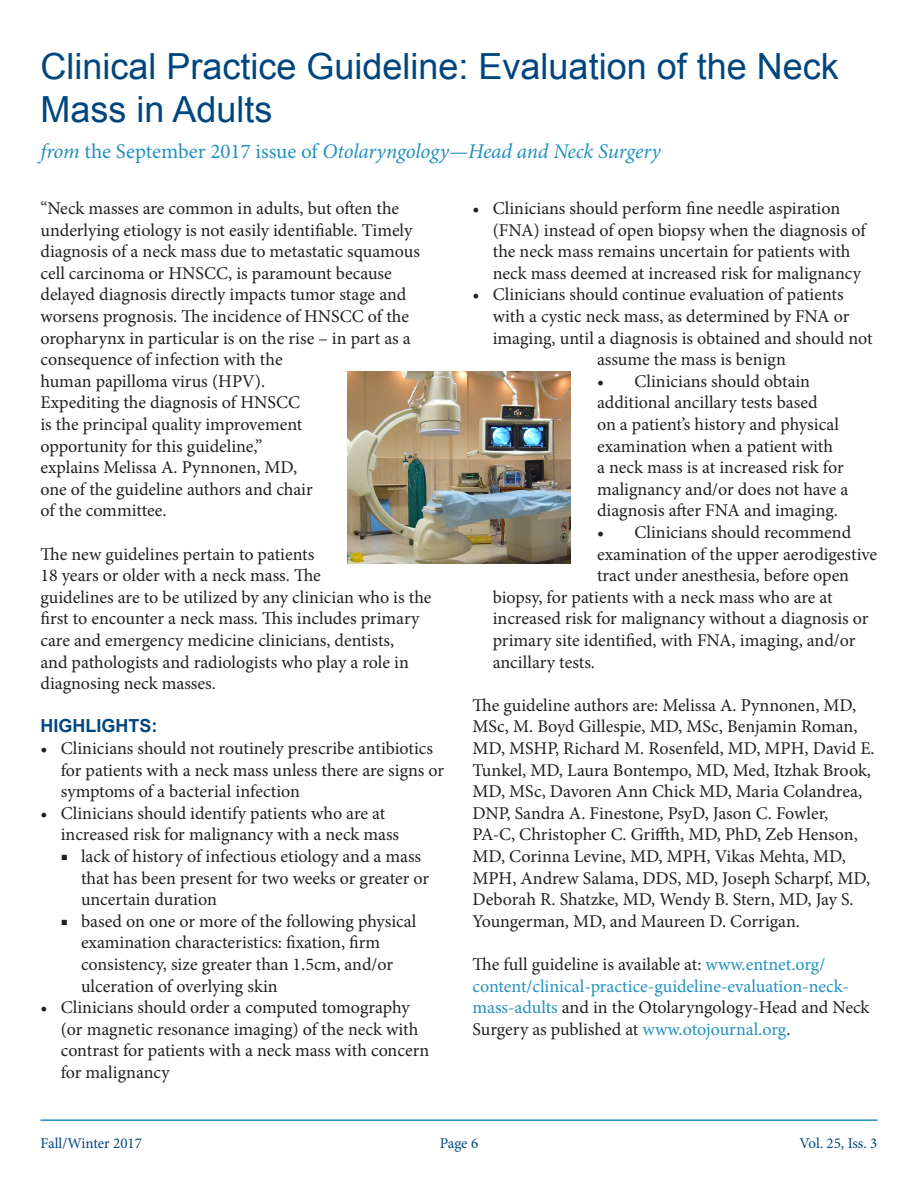
<style>
.page{position:relative;width:918px;height:1188px;background:#fff}
.page>*{position:absolute;margin:0;border:0;box-sizing:border-box;transform-origin:0 0}
.t1{font:36px/43.2px "Arial";color:#00467e}
.t2{font:italic 21px "Minion Pro";letter-spacing:-.005em;color:#2191bf}
.t3{font:18px/21.6px "Minion Pro";color:#231f20}
.t4{font:18px/21.6px "Minion Pro";color:#2191bf}
.t5{font:700 18px "Arial";color:#00467e}
.t6{font:15px "Minion Pro";letter-spacing:-.005em;color:#00467e}
.s1{font-style:normal}
.s2{color:#231f20}
</style>
<div class="page">
<hr style="left:40px;top:1119px;width:838px;height:2px;background:#2191bf">
<img style="left:348px;top:371px;width:222px;height:193px">
<h1 class="t1" style="left:40px;top:45px;width:800px">Clinical Practice Guideline: Evaluation of the Neck<br>Mass in Adults</h1>
<p class="t2" style="left:40px;top:137px;width:622px">from <span class="s1">the September 2017 issue of</span> Otolaryngology—Head and Neck Surgery</p>
<p class="t3" style="left:40px;top:198px;width:381px">“Neck masses are common in adults, but often the underlying etiology is not easily identifiable. Timely diagnosis of a neck mass due to metastatic squamous cell carcinoma or HNSCC, is paramount because delayed diagnosis directly impacts tumor stage and worsens prognosis. The incidence of HNSCC of the oropharynx in particular is on the rise – in part as a consequence of infection with the<br>human papilloma virus (HPV).<br>Expediting the diagnosis of HNSCC<br>is the principal quality improvement<br>opportunity for this guideline,”<br>explains Melissa A. Pynnonen, MD,<br>one of the guideline authors and chair<br>of the committee.</p>
<p class="t3" style="left:40px;top:543px;width:393px">The new guidelines pertain to patients<br>18 years or older with a neck mass. The<br>guidelines are to be utilized by any clinician who is the first to encounter a neck mass. This includes primary care and emergency medicine clinicians, dentists,<br>and pathologists and radiologists who play a role in diagnosing neck masses.</p>
<p class="t5" style="left:40px;top:714px;width:118px">High lights:</p>
<p class="t3" style="left:61px;top:738px;width:385px;text-indent:-20px">• Clinicians should not routinely prescribe antibiotics for patients with a neck mass unless there are signs or symptoms of a bacterial infection</p>
<p class="t3" style="left:61px;top:802px;width:340px;text-indent:-20px">• Clinicians should identify patients who are at increased risk for malignancy with a neck mass</p>
<p class="t3" style="left:81px;top:846px;width:350px;text-indent:-20px">■ lack of history of infectious etiology and a mass that has been present for two weeks or greater or uncertain duration</p>
<p class="t3" style="left:81px;top:910px;width:337px;text-indent:-20px">■ based on one or more of the following physical examination characteristics: fixation, firm consistency, size greater than 1.5cm, and/or ulceration of overlying skin</p>
<p class="t3" style="left:61px;top:997px;width:370px;text-indent:-20px">• Clinicians should order a computed tomography (or magnetic resonance imaging) of the neck with contrast for patients with a neck mass with concern for malignancy</p>
<p class="t3" style="left:493px;top:198px;width:374px;text-indent:-20px">• Clinicians should perform fine needle aspiration (FNA) instead of open biopsy when the diagnosis of the neck mass remains uncertain for patients with neck mass deemed at increased risk for malignancy</p>
<p class="t3" style="left:472px;top:284px;width:373px">• Clinicians should continue evaluation of patients</p>
<p class="t3" style="left:493px;top:306px;width:358px">with a cystic neck mass, as determined by FNA or</p>
<p class="t3" style="left:493px;top:327px;width:381px">imaging, until a diagnosis is obtained and should not</p>
<p class="t3" style="left:597px;top:349px;width:190px">assume the mass is benign</p>
<p class="t3" style="left:597px;top:370px;width:253px">• Clinicians should obtain additional ancillary tests based<br>on a patient’s history and physical examination when a patient with<br>a neck mass is at increased risk for malignancy and/or does not have a diagnosis after FNA and imaging.</p>
<p class="t3" style="left:597px;top:522px;width:256px">• Clinicians should recommend</p>
<p class="t3" style="left:597px;top:543px;width:282px">examination of the upper aerodigestive</p>
<p class="t3" style="left:597px;top:565px;width:254px">tract under anesthesia, before open</p>
<p class="t3" style="left:493px;top:586px;width:341px">biopsy, for patients with a neck mass who are at</p>
<p class="t3" style="left:493px;top:608px;width:377px">increased risk for malignancy without a diagnosis or</p>
<p class="t3" style="left:493px;top:630px;width:364px">primary site identified, with FNA, imaging, and/or</p>
<p class="t3" style="left:493px;top:651px;width:104px">ancillary tests.</p>
<p class="t3" style="left:472px;top:694px;width:404px">The guideline authors are: Melissa A. Pynnonen, MD, MSc, M. Boyd Gillespie, MD, MSc, Benjamin Roman, MD, MSHP, Richard M. Rosenfeld, MD, MPH, David E.<br>Tunkel, MD, Laura Bontempo, MD, Med, Itzhak Brook, MD, MSc, Davoren Ann Chick MD, Maria Colandrea, DNP, Sandra A. Finestone, PsyD, Jason C. Fowler, PA-C, Christopher C. Griffth, MD, PhD, Zeb Henson, MD, Corinna Levine, MD, MPH, Vikas Mehta, MD, MPH, Andrew Salama, DDS, MD, Joseph Scharpf, MD, Deborah R. Shatzke, MD, Wendy B. Stern, MD, Jay S.<br>Youngerman, MD, and Maureen D. Corrigan.</p>
<p class="t4" style="left:472px;top:954px;width:399px"><span class="s2">The full guideline is available at:</span> www.entnet.org/ content/clinical-practice-guideline-evaluation-neck&shy;mass-adults <span class="s2">and in the Otolaryngology-Head and Neck Surgery as published at</span> www.otojournal.org<span class="s2">.</span></p>
<p class="t6" style="left:40px;top:1133px;width:103px">Fall/Winter 2017</p>
<p class="t6" style="left:440px;top:1133px;width:40px">Page 6</p>
<p class="t6" style="left:799px;top:1133px;width:80px">Vol. 25, Iss. 3</p>
</div>
